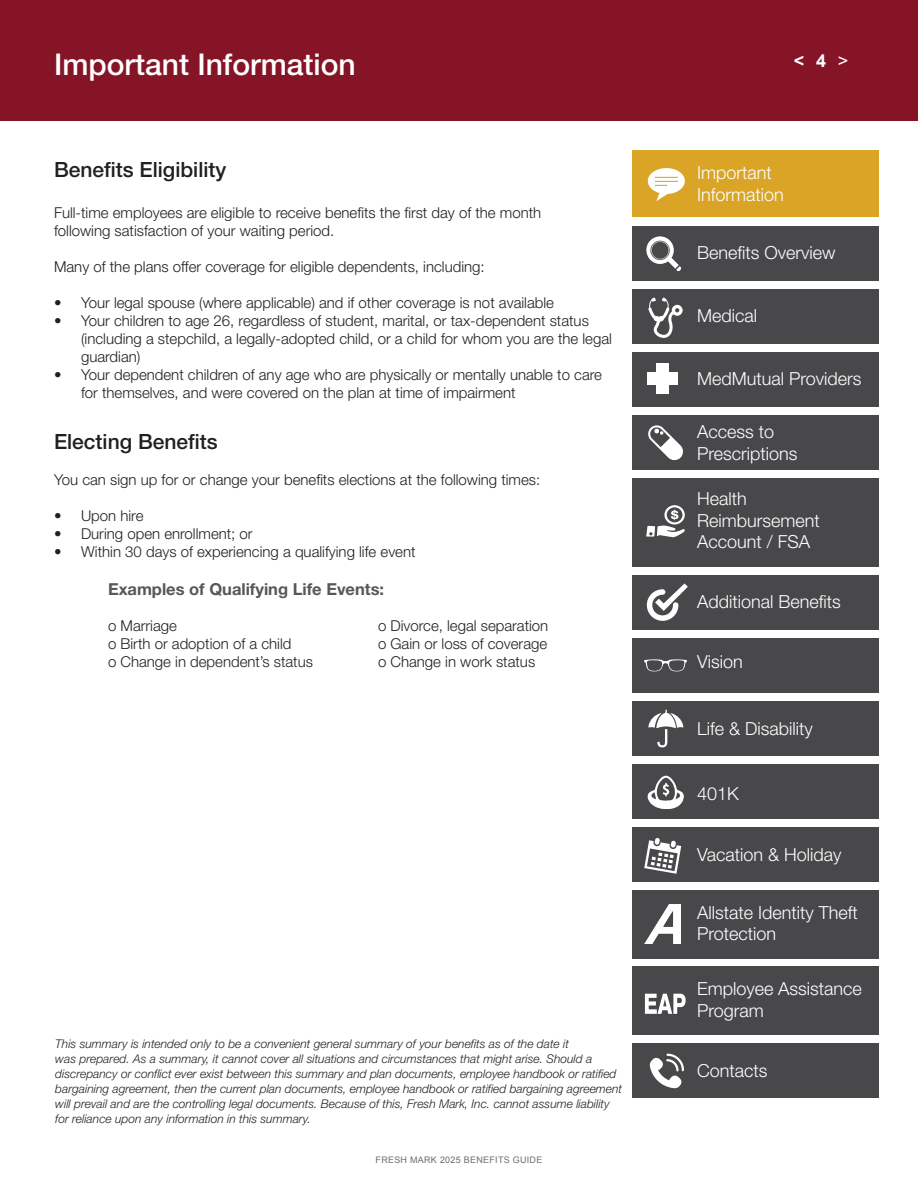
<style>
.page{position:relative;width:918px;height:1188px;background:#fff}
.page>*{position:absolute;margin:0;border:0;box-sizing:border-box;transform-origin:0 0}
.t1{font:500 30px "Helvetica Neue LT Pro";color:#fff}
.t2{font:500 21px "Helvetica Neue LT Pro";color:#231f20}
.t3{font:300 18px/21.6px "Helvetica Neue LT Pro";color:#fff}
.t4{font:700 18px "Arial";color:#fff}
.t5{font:700 16.5px "Helvetica Neue LT Pro";color:#565759}
.t6{font:300 15px/18px "Helvetica Neue LT Pro";color:#231f20}
.t7{font:italic 300 12px/15px "Helvetica Neue LT Pro";color:#231f20}
.t8{font:9px "Arial";letter-spacing:.03em;color:#6c6d70}
.s1{font-weight:400}
</style>
<div class="page">
<div style="left:633px;top:150px;width:246px;height:67px;background:#daa426"></div>
<svg style="left:648px;top:168px;width:37px;height:33px"></svg>
<div style="left:633px;top:289px;width:246px;height:54px;background:#48484b"></div>
<svg style="left:648px;top:297px;width:35px;height:41px"></svg>
<div style="left:633px;top:575px;width:246px;height:54px;background:#48484b"></div>
<svg style="left:647px;top:583px;width:41px;height:38px"></svg>
<div style="left:633px;top:478px;width:246px;height:88px;background:#48484b"></div>
<svg style="left:646px;top:505px;width:39px;height:32px"></svg>
<div style="left:633px;top:1043px;width:246px;height:55px;background:#48484b"></div>
<svg style="left:649px;top:1054px;width:35px;height:34px"></svg>
<div style="left:633px;top:226px;width:246px;height:54px;background:#48484b"></div>
<svg style="left:646px;top:236px;width:35px;height:35px"></svg>
<div style="left:633px;top:967px;width:246px;height:68px;background:#48484b"></div>
<svg style="left:645px;top:994px;width:41px;height:20px"></svg>
<div style="left:633px;top:352px;width:246px;height:54px;background:#48484b"></div>
<div style="left:656px;top:363px;width:12px;height:31px;background:#fff"></div>
<div style="left:647px;top:372px;width:31px;height:13px;background:#fff"></div>
<div style="left:633px;top:890px;width:246px;height:68px;background:#48484b"></div>
<img style="left:645px;top:904px;width:35px;height:40px">
<div style="left:633px;top:638px;width:246px;height:54px;background:#48484b"></div>
<svg style="left:644px;top:659px;width:43px;height:12px"></svg>
<div style="left:633px;top:701px;width:246px;height:55px;background:#48484b"></div>
<svg style="left:648px;top:710px;width:35px;height:37px"></svg>
<div style="left:633px;top:764px;width:246px;height:55px;background:#48484b"></div>
<svg style="left:648px;top:775px;width:36px;height:34px"></svg>
<div style="left:633px;top:827px;width:246px;height:55px;background:#48484b"></div>
<svg style="left:644px;top:838px;width:37px;height:36px"></svg>
<div style="left:633px;top:415px;width:246px;height:55px;background:#48484b"></div>
<svg style="left:648px;top:425px;width:35px;height:35px"></svg>
<div style="left:0;top:0;width:918px;height:121px;background:#861427"></div>
<p class="t1" style="left:54px;top:47px;width:303px">Important Information</p>
<p class="t2" style="left:54px;top:157px;width:174px">Benefits Eligibility</p>
<p class="t6" style="left:54px;top:204px;width:489px">Full-time employees are eligible to receive benefits the first day of the month following satisfaction of your waiting period.</p>
<p class="t6" style="left:54px;top:258px;width:432px">Many of the plans offer coverage for eligible dependents, including:</p>
<p class="t6" style="left:54px;top:294px;width:501px">• Your legal spouse (where applicable) and if other coverage is not available</p>
<p class="t6" style="left:81px;top:312px;width:532px;text-indent:-27px">• Your children to age 26, regardless of student, marital, or tax-dependent status (including a stepchild, a legally-adopted child, or a child for whom you are the legal guardian)</p>
<p class="t6" style="left:81px;top:366px;width:523px;text-indent:-27px">• Your dependent children of any age who are physically or mentally unable to care for themselves, and were covered on the plan at time of impairment</p>
<p class="t2" style="left:54px;top:429px;width:165px">Electing Benefits</p>
<p class="t6" style="left:54px;top:470px;width:488px">You can sign up for or change your benefits elections at the following times:</p>
<p class="t6" style="left:54px;top:506px;width:91px">• Upon hire</p>
<p class="t6" style="left:54px;top:524px;width:200px">• During open enrollment; or</p>
<p class="t6" style="left:54px;top:542px;width:363px">• Within 30 days of experiencing a qualifying life event</p>
<p class="t5" style="left:108px;top:579px;width:278px">Examples of Qualifying Life Events:</p>
<p class="t6" style="left:108px;top:616px;width:70px">o Marriage</p>
<p class="t6" style="left:378px;top:616px;width:172px">o Divorce, legal separation</p>
<p class="t6" style="left:108px;top:634px;width:185px">o Birth or adoption of a child</p>
<p class="t6" style="left:378px;top:634px;width:171px">o Gain or loss of coverage</p>
<p class="t6" style="left:108px;top:652px;width:207px">o Change in dependent’s status</p>
<p class="t6" style="left:378px;top:652px;width:159px">o Change in work status</p>
<p class="t7" style="left:55px;top:1036px;width:568px">This summary is intended only to be a convenient general summary of your benefits as of the date it<br>was prepared. As a summary, it cannot cover all situations and circumstances that might arise. Should a discrepancy or conflict ever exist between this summary and plan documents, employee handbook or ratified bargaining agreement, then the current plan documents, employee handbook or ratified bargaining agreement will prevail and are the controlling legal documents. Because of this, Fresh Mark, Inc. cannot assume liability for reliance upon any information in this summary.</p>
<p class="t8" style="left:376px;top:1154px;width:168px">FRESH MARK 2025 BENEFITS GUIDE</p>
<p class="t4" style="left:794px;top:49px;width:56px">&lt; 4 <span class="s1">&gt;</span></p>
<p class="t3" style="left:697px;top:162px;width:76px">Important</p>
<p class="t3" style="left:697px;top:183px;width:88px">Information</p>
<p class="t3" style="left:697px;top:242px;width:140px">Benefits Overview</p>
<p class="t3" style="left:697px;top:305px;width:62px">Medical</p>
<p class="t3" style="left:697px;top:367px;width:166px">MedMutual Providers</p>
<p class="t3" style="left:697px;top:421px;width:79px">Access to</p>
<p class="t3" style="left:697px;top:442px;width:102px">Prescriptions</p>
<p class="t3" style="left:697px;top:487px;width:124px">Health<br>Reimbursement<br>Account / FSA</p>
<p class="t3" style="left:697px;top:590px;width:145px">Additional Benefits</p>
<p class="t3" style="left:697px;top:650px;width:47px">Vision</p>
<p class="t3" style="left:697px;top:717px;width:117px">Life &amp; Disability</p>
<p class="t3" style="left:697px;top:782px;width:43px">401K</p>
<p class="t3" style="left:697px;top:843px;width:146px">Vacation &amp; Holiday</p>
<p class="t3" style="left:697px;top:901px;width:162px">Allstate Identity Theft</p>
<p class="t3" style="left:697px;top:923px;width:81px">Protection</p>
<p class="t3" style="left:697px;top:978px;width:166px">Employee Assistance<br>Program</p>
<p class="t3" style="left:697px;top:1059px;width:72px">Contacts</p>
</div>
